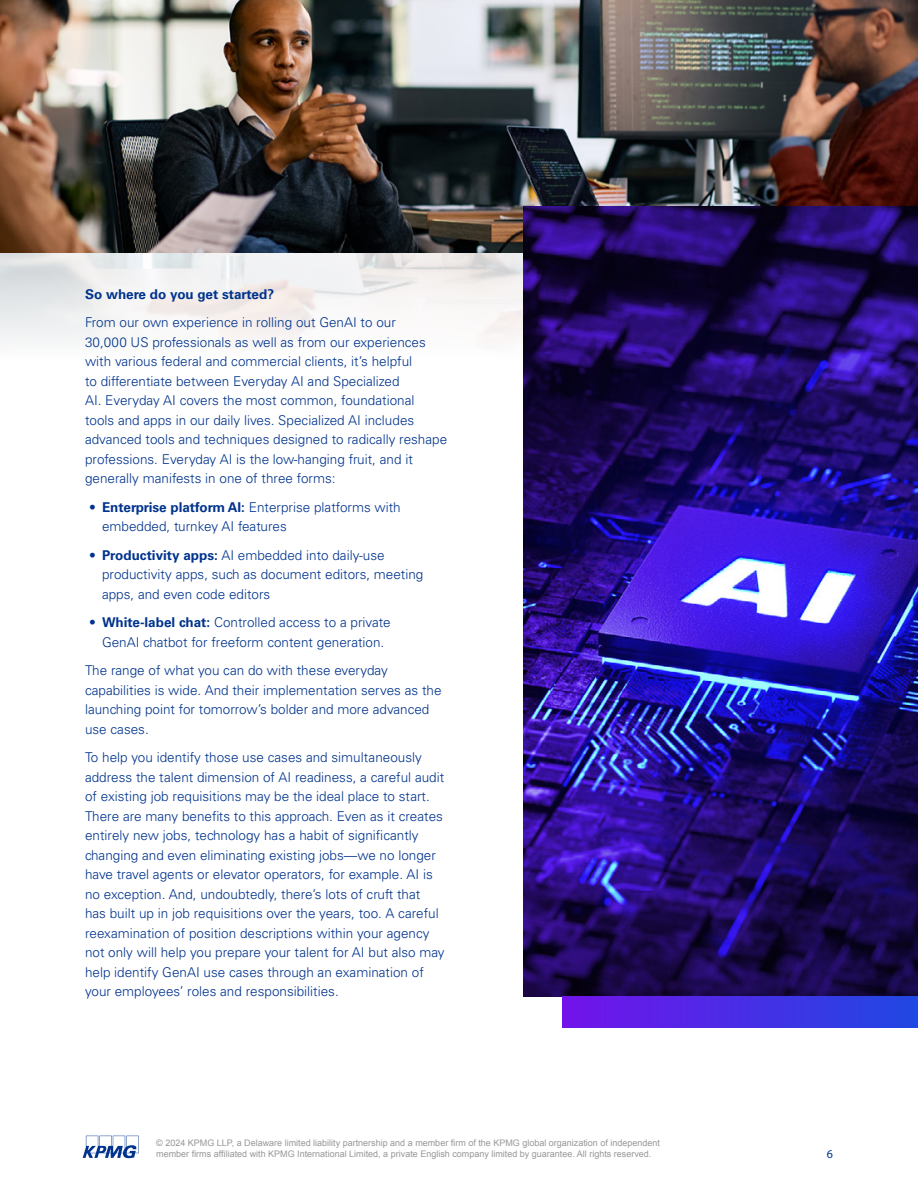
<style>
.page{position:relative;width:918px;height:1188px;background:#fff}
.page>*{position:absolute;margin:0;border:0;box-sizing:border-box;transform-origin:0 0}
.t1{font:300 13.5px/19.5px "Univers LT Std";color:#00338d}
.t2{font:700 13.5px "Univers LT Std";color:#00338d}
.t3{font:12px "Myriad Pro";color:#00338d}
.t4{font:9px/10.8px "Arial";color:#989898}
.s1{font-weight:700}
</style>
<div class="page">
<svg style="left:83px;top:1136px;width:56px;height:22px"></svg>
<img style="left:0;top:0;width:918px;height:253px">
<img style="left:523px;top:206px;width:395px;height:791px">
<div style="left:562px;top:997px;width:356px;height:30px;background:linear-gradient(to right,#7213ea,#2048e2)"></div>
<p class="t2" style="left:85px;top:286px;width:191px">So where do you get started?</p>
<p class="t1" style="left:85px;top:313px;width:364px">From our own experience in rolling out GenAI to our<br>30,000 US professionals as well as from our experiences with various federal and commercial clients, it’s helpful<br>to differentiate between Everyday AI and Specialized<br>AI. Everyday AI covers the most common, foundational<br>tools and apps in our daily lives. Specialized AI includes advanced tools and techniques designed to radically reshape professions. Everyday AI is the low-hanging fruit, and it generally manifests in one of three forms:</p>
<p class="t1" style="left:102px;top:497px;width:300px;text-indent:-13px">• <span class="s1">Enterprise platform AI:</span> Enterprise platforms with embedded, turnkey AI features</p>
<p class="t1" style="left:102px;top:545px;width:323px;text-indent:-13px">• <span class="s1">Productivity apps:</span> AI embedded into daily-use productivity apps, such as document editors, meeting apps, and even code editors</p>
<p class="t1" style="left:89px;top:613px;width:303px;text-align:center">• <span class="s1">White-label chat:</span> Controlled access to a private<br>GenAI chatbot for freeform content generation.</p>
<p class="t1" style="left:85px;top:661px;width:358px">The range of what you can do with these everyday capabilities is wide. And their implementation serves as the launching point for tomorrow’s bolder and more advanced use cases.</p>
<p class="t1" style="left:85px;top:748px;width:361px">To help you identify those use cases and simultaneously address the talent dimension of AI readiness, a careful audit of existing job requisitions may be the ideal place to start.<br>There are many benefits to this approach. Even as it creates entirely new jobs, technology has a habit of significantly changing and even eliminating existing jobs—we no longer have travel agents or elevator operators, for example. AI is no exception. And, undoubtedly, there’s lots of cruft that has built up in job requisitions over the years, too. A careful reexamination of position descriptions within your agency not only will help you prepare your talent for AI but also may help identify GenAI use cases through an examination of your employees’ roles and responsibilities.</p>
<p class="t4" style="left:156px;top:1138px;width:505px">© 2024 KPMG LLP, a Delaware limited liability partnership and a member firm of the KPMG global organization of independent member firms affiliated with KPMG International Limited, a private English company limited by guarantee. All rights reserved.</p>
<p class="t3" style="left:827px;top:1147px;width:8px">6</p>
</div>
